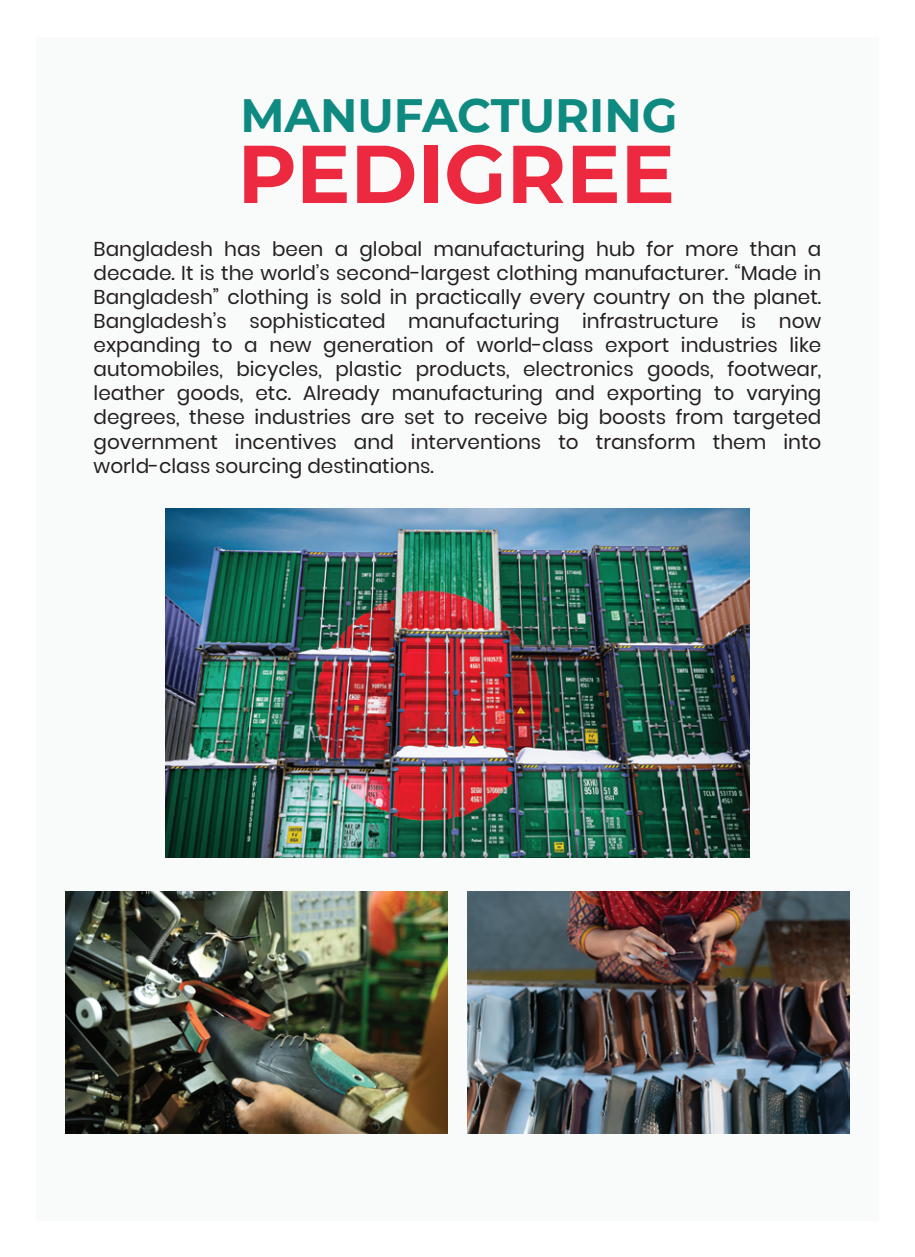
<style>
.page{position:relative;width:915px;height:1257px;background:#fff}
.page>*{position:absolute;margin:0;border:0;box-sizing:border-box;transform-origin:0 0}
.t1{font:700 81.8px "Montserrat";color:#ed2940}
.t2{font:700 46.8px "Montserrat";color:#0f8a81}
.t3{font:20px/24px "Poppins";color:#231f20;text-align:justify}
</style>
<div class="page">
<div style="left:36px;top:37px;width:842px;height:1183px;background:#f9fafa"></div>
<img style="left:166px;top:508px;width:583px;height:349px">
<img style="left:65px;top:891px;width:382px;height:242px">
<img style="left:467px;top:891px;width:382px;height:242px">
<h2 class="t2" style="left:240px;top:81px;width:438px">MANUFACTURING</h2>
<h1 class="t1" style="left:237px;top:115px;width:439px">PEDIGREE</h1>
<p class="t3" style="left:94px;top:238px;width:729px">Bangladesh has been a global manufacturing hub for more than a decade. It is the world’s second-largest clothing manufacturer. “Made in Bangladesh” clothing is sold in practically every country on the planet.<br>Bangladesh’s sophisticated manufacturing infrastructure is now expanding to a new generation of world-class export industries like automobiles, bicycles, plastic products, electronics goods, footwear, leather goods, etc. Already manufacturing and exporting to varying degrees, these industries are set to receive big boosts from targeted government incentives and interventions to transform them into world-class sourcing destinations.</p>
</div>
